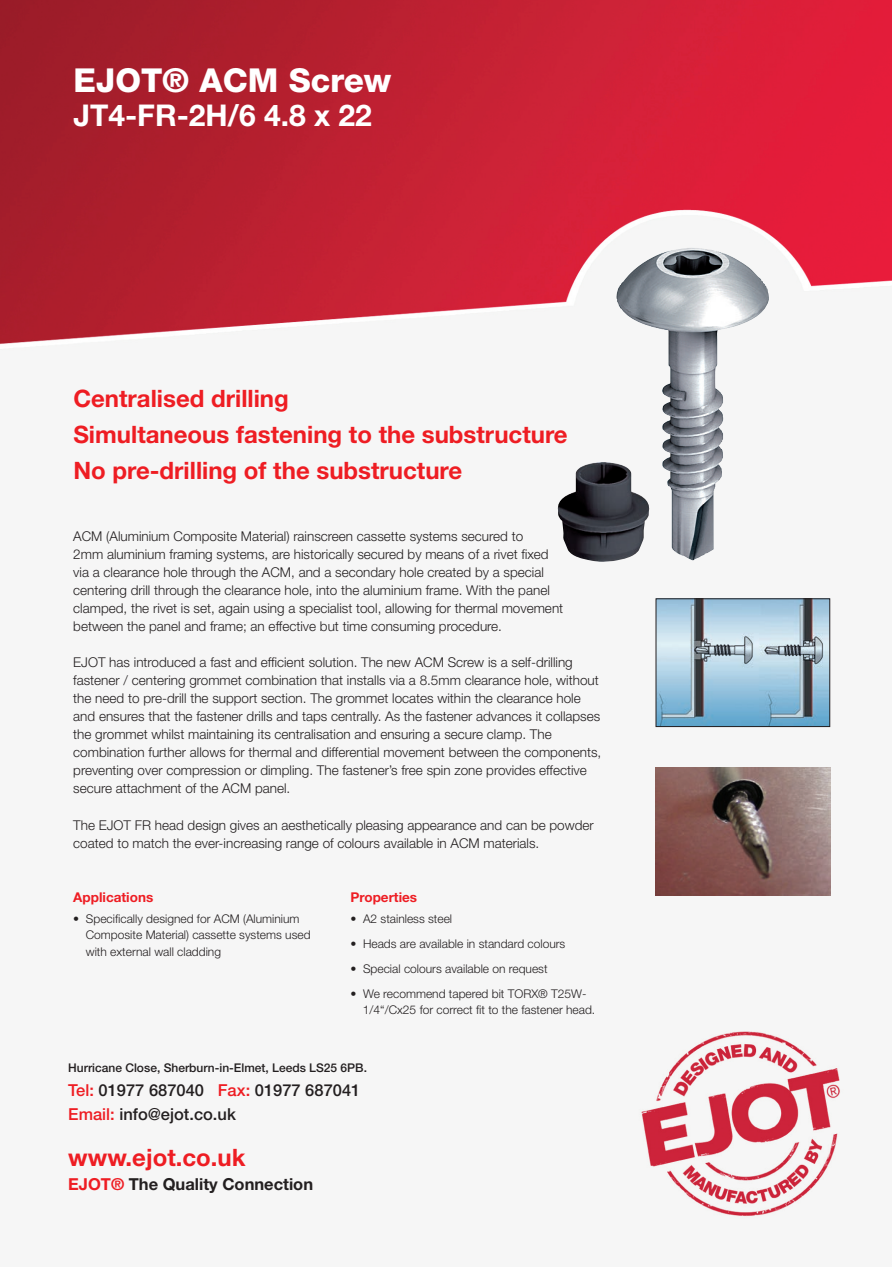
<style>
.page{position:relative;width:892px;height:1267px;background:#fff}
.page>*{position:absolute;margin:0;border:0;box-sizing:border-box;transform-origin:0 0}
.t1{font:800 33px "Helvetica Neue LT Std";color:#fff}
.t2{font:700 30px "Helvetica Neue LT Std";color:#fff}
.t3{font:700 24px/36px "Helvetica Neue LT Std";color:#ee1d23}
.t4{font:500 16.5px/24px "Helvetica Neue LT Std";color:#231f20}
.t5{font:700 16.5px "Helvetica Neue LT Std";color:#231f20}
.t6{font:300 13.5px/18px "Helvetica Neue LT Std";color:#231f20}
.t7{font:700 13.5px "Helvetica Neue LT Std";color:#ee1d23}
.t8{font:300 12px/16.5px "Helvetica Neue LT Std";color:#231f20}
.t9{font:500 12px "Helvetica Neue LT Std";color:#231f20}
.s1{color:#ee1d23}
</style>
<div class="page">
<img style="left:0;top:0;width:892px;height:1219px">
<img style="left:558px;top:462px;width:91px;height:99px">
<img style="left:616px;top:247px;width:153px;height:214px">
<img style="left:656px;top:767px;width:174px;height:128px">
<img style="left:658px;top:600px;width:170px;height:125px">
<div style="left:656px;top:598px;width:174px;height:129px;border:1px solid #231f20"></div>
<h1 class="t1" style="left:73px;top:68px;width:319px">EJOT® ACM Screw</h1>
<h2 class="t2" style="left:73px;top:105px;width:300px">JT4-FR-2H/6 4.8 x 22</h2>
<h3 class="t3" style="left:73px;top:383px;width:496px">Centralised drilling<br>Simultaneous fastening to the substructure<br>No pre-drilling of the substructure</h3>
<p class="t6" style="left:73px;top:529px;width:491px">ACM (Aluminium Composite Material) rainscreen cassette systems secured to<br>2mm aluminium framing systems, are historically secured by means of a rivet fixed via a clearance hole through the ACM, and a secondary hole created by a special centering drill through the clearance hole, into the aluminium frame. With the panel clamped, the rivet is set, again using a specialist tool, allowing for thermal movement between the panel and frame; an effective but time consuming procedure.</p>
<p class="t6" style="left:73px;top:655px;width:529px">EJOT has introduced a fast and efficient solution. The new ACM Screw is a self-drilling fastener / centering grommet combination that installs via a 8.5mm clearance hole, without the need to pre-drill the support section. The grommet locates within the clearance hole and ensures that the fastener drills and taps centrally. As the fastener advances it collapses the grommet whilst maintaining its centralisation and ensuring a secure clamp. The combination further allows for thermal and differential movement between the components, preventing over compression or dimpling. The fastener’s free spin zone provides effective secure attachment of the ACM panel.</p>
<p class="t6" style="left:73px;top:817px;width:522px">The EJOT FR head design gives an aesthetically pleasing appearance and can be powder coated to match the ever-increasing range of colours available in ACM materials.</p>
<p class="t7" style="left:73px;top:892px;width:81px">Applications</p>
<p class="t8" style="left:86px;top:911px;width:226px;text-indent:-13px">• Specifically designed for ACM (Aluminium<br>Composite Material) cassette systems used with external wall cladding</p>
<p class="t7" style="left:350px;top:892px;width:68px">Properties</p>
<p class="t8" style="left:350px;top:911px;width:103px">• A2 stainless steel</p>
<p class="t8" style="left:350px;top:936px;width:216px">• Heads are available in standard colours</p>
<p class="t8" style="left:350px;top:961px;width:199px">• Special colours available on request</p>
<p class="t8" style="left:363px;top:986px;width:234px;text-indent:-13px">• We recommend tapered bit TORX® T25W-<br>1/4“/Cx25 for correct fit to the fastener head.</p>
<p class="t9" style="left:68px;top:1063px;width:300px">Hurricane Close, Sherburn-in-Elmet, Leeds LS25 6PB.</p>
<p class="t4" style="left:68px;top:1079px;width:294px"><span class="s1">Tel:</span> 01977 687040 <span class="s1">Fax:</span> 01977 687041<br><span class="s1">Email:</span> info@ejot.co.uk</p>
<h3 class="t3" style="left:68px;top:1142px;width:179px">www.ejot.co.uk</h3>
<p class="t5" style="left:68px;top:1178px;width:246px"><span class="s1">EJOT®</span> The Quality Connection</p>
</div>
